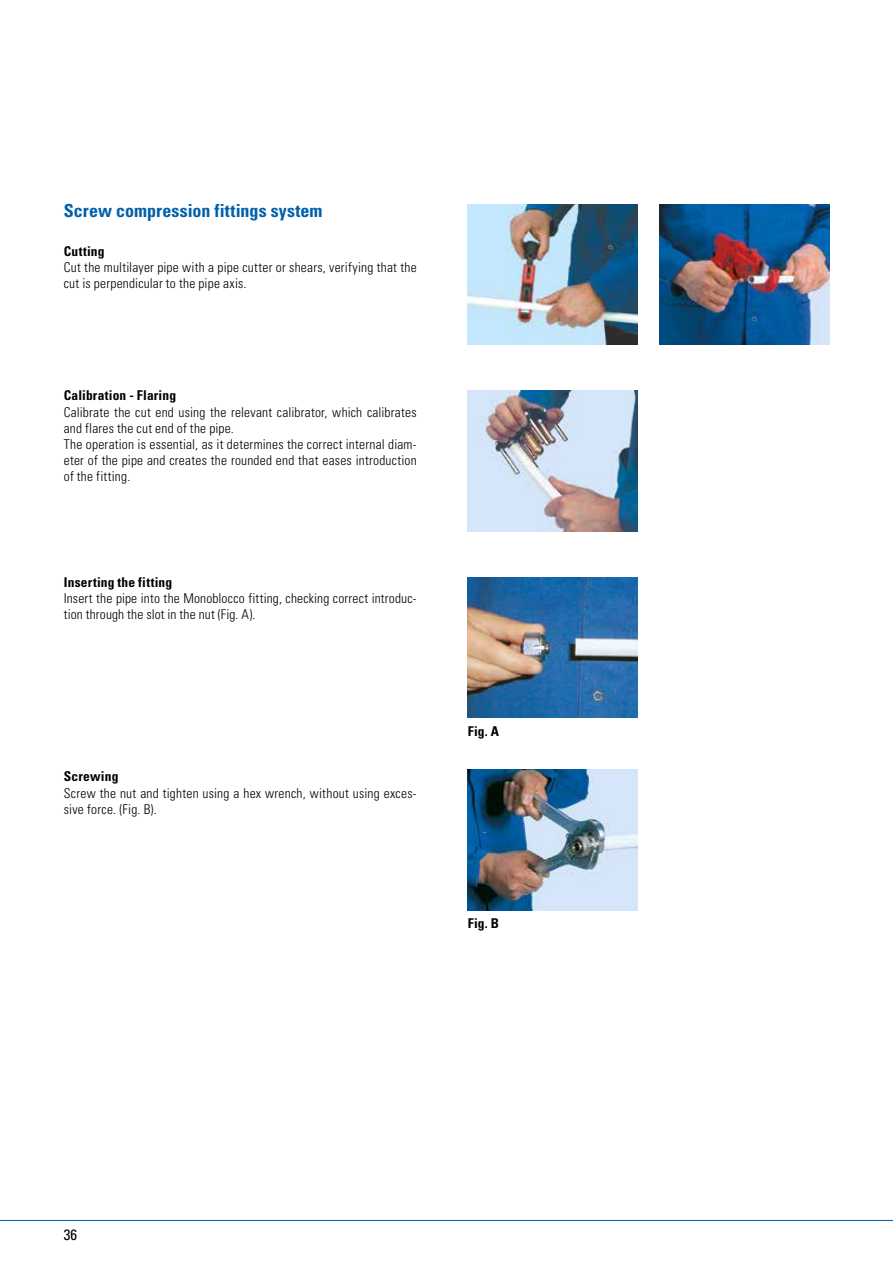
<style>
.page{position:relative;width:893px;height:1263px;background:#fff}
.page>*{position:absolute;margin:0;border:0;box-sizing:border-box;transform-origin:0 0}
.t1{font:700 condensed 18px "Univers";letter-spacing:.005em;color:#005faa}
.t2{font:condensed 15px "Univers";color:#000}
.t3{font:300 condensed 13.5px/16.2px "Univers";letter-spacing:.015em;color:#000}
.t4{font:700 condensed 13.5px "Univers";letter-spacing:.015em;color:#000}
</style>
<div class="page">
<hr style="left:0;top:1220px;width:893px;height:1px;background:#005faa">
<img style="left:468px;top:204px;width:170px;height:140px">
<img style="left:659px;top:204px;width:170px;height:140px">
<img style="left:468px;top:391px;width:170px;height:140px">
<img style="left:468px;top:577px;width:170px;height:141px">
<img style="left:468px;top:770px;width:170px;height:140px">
<h1 class="t1" style="left:64px;top:200px;width:260px">Screw compression fittings system</h1>
<p class="t4" style="left:64px;top:243px;width:42px">Cutting</p>
<p class="t3" style="left:64px;top:259px;width:354px">Cut the multilayer pipe with a pipe cutter or shears, verifying that the cut is perpendicular to the pipe axis.</p>
<p class="t4" style="left:64px;top:387px;width:114px">Calibration - Flaring</p>
<p class="t3" style="left:64px;top:404px;width:354px">Calibrate the cut end using the relevant calibrator, which calibrates and flares the cut end of the pipe.<br>The operation is essential, as it determines the correct internal diam&shy;eter of the pipe and creates the rounded end that eases introduction of the fitting.</p>
<p class="t4" style="left:64px;top:574px;width:110px">Inserting the fitting</p>
<p class="t3" style="left:64px;top:590px;width:354px">Insert the pipe into the Monoblocco fitting, checking correct introduc&shy;tion through the slot in the nut (Fig. A).</p>
<p class="t4" style="left:64px;top:768px;width:56px">Screwing</p>
<p class="t3" style="left:64px;top:785px;width:354px">Screw the nut and tighten using a hex wrench, without using exces&shy;sive force. (Fig. B).</p>
<p class="t4" style="left:468px;top:723px;width:33px">Fig. A</p>
<p class="t4" style="left:468px;top:915px;width:33px">Fig. B</p>
<p class="t2" style="left:64px;top:1225px;width:15px">36</p>
</div>
